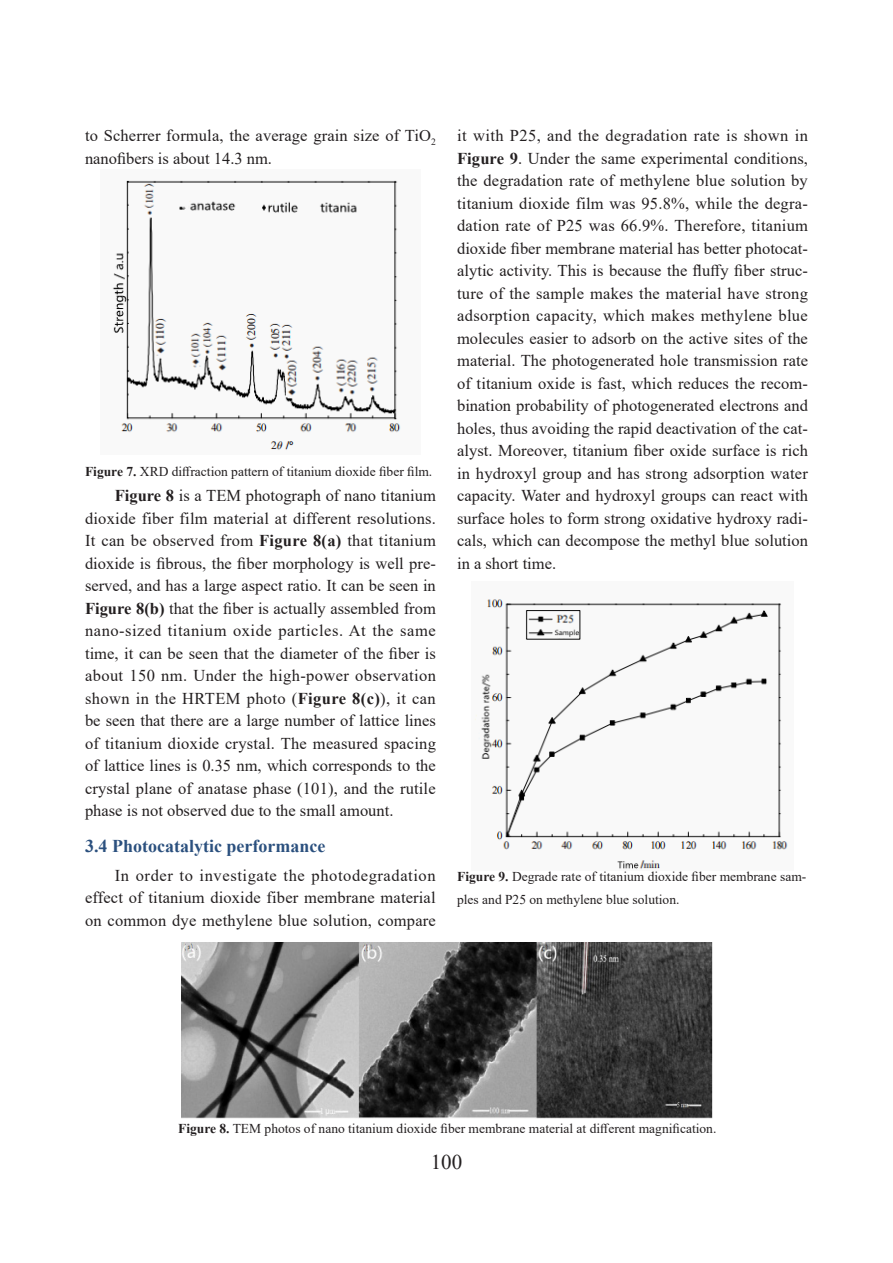
<style>
.page{position:relative;width:893px;height:1263px;background:#fff}
.page>*{position:absolute;margin:0;border:0;box-sizing:border-box;transform-origin:0 0}
.t1{font:21px "Times New Roman";color:#231f20}
.二级标题{font:700 18px "Times New Roman";color:#2b507e}
.正文{font:16.5px/22.5px "Times New Roman";letter-spacing:.005em;color:#231f20;text-align:justify}
.图注{font:13.5px/22.5px "Times New Roman";color:#231f20}
.s1{font-weight:700}
</style>
<div class="page">
<img style="left:112px;top:180px;width:289px;height:270px">
<img style="left:475px;top:599px;width:313px;height:270px">
<img style="left:181px;top:943px;width:532px;height:176px">
<p class="正文" style="left:85px;top:124px;width:352px">to Scherrer formula, the average grain size of TiO<sub>2 </sub>nanofibers is about 14.3 nm.</p>
<p class="图注" style="left:85px;top:460px;width:349px"><span class="s1">Figure 7.</span> XRD diffraction pattern of titanium dioxide fiber film.</p>
<p class="正文" style="left:85px;top:484px;width:352px;text-indent:30px"><span class="s1">Figure 8</span> is a TEM photograph of nano titanium dioxide fiber film material at different resolutions.<br>It can be observed from <span class="s1">Figure 8(a)</span> that titanium dioxide is fibrous, the fiber morphology is well pre&shy;served, and has a large aspect ratio. It can be seen in <span class="s1">Figure 8(b)</span> that the fiber is actually assembled from nano-sized titanium oxide particles. At the same time, it can be seen that the diameter of the fiber is about 150 nm. Under the high-power observation shown in the HRTEM photo (<span class="s1">Figure 8(c)</span>), it can be seen that there are a large number of lattice lines of titanium dioxide crystal. The measured spacing of lattice lines is 0.35 nm, which corresponds to the crystal plane of anatase phase (101), and the rutile phase is not observed due to the small amount.</p>
<p class="二级标题" style="left:85px;top:833px;width:242px">3.4 Photocatalytic performance</p>
<p class="正文" style="left:85px;top:863px;width:352px;text-indent:30px">In order to investigate the photodegradation effect of titanium dioxide fiber membrane material on common dye methylene blue solution, compare</p>
<p class="正文" style="left:457px;top:124px;width:352px">it with P25, and the degradation rate is shown in <span class="s1">Figure 9</span>. Under the same experimental conditions, the degradation rate of methylene blue solution by titanium dioxide film was 95.8%, while the degra&shy;dation rate of P25 was 66.9%. Therefore, titanium dioxide fiber membrane material has better photocat&shy;alytic activity. This is because the fluffy fiber struc&shy;ture of the sample makes the material have strong adsorption capacity, which makes methylene blue molecules easier to adsorb on the active sites of the material. The photogenerated hole transmission rate of titanium oxide is fast, which reduces the recom&shy;bination probability of photogenerated electrons and holes, thus avoiding the rapid deactivation of the cat&shy;alyst. Moreover, titanium fiber oxide surface is rich in hydroxyl group and has strong adsorption water capacity. Water and hydroxyl groups can react with surface holes to form strong oxidative hydroxy radi&shy;cals, which can decompose the methyl blue solution in a short time.</p>
<p class="图注" style="left:457px;top:865px;width:351px"><span class="s1">Figure 9.</span> Degrade rate of titanium dioxide fiber membrane sam&shy;ples and P25 on methylene blue solution.</p>
<p class="图注" style="left:178px;top:1117px;width:540px"><span class="s1">Figure 8.</span> TEM photos of nano titanium dioxide fiber membrane material at different magnification.</p>
<p class="t1" style="left:431px;top:1147px;width:33px">100</p>
</div>
